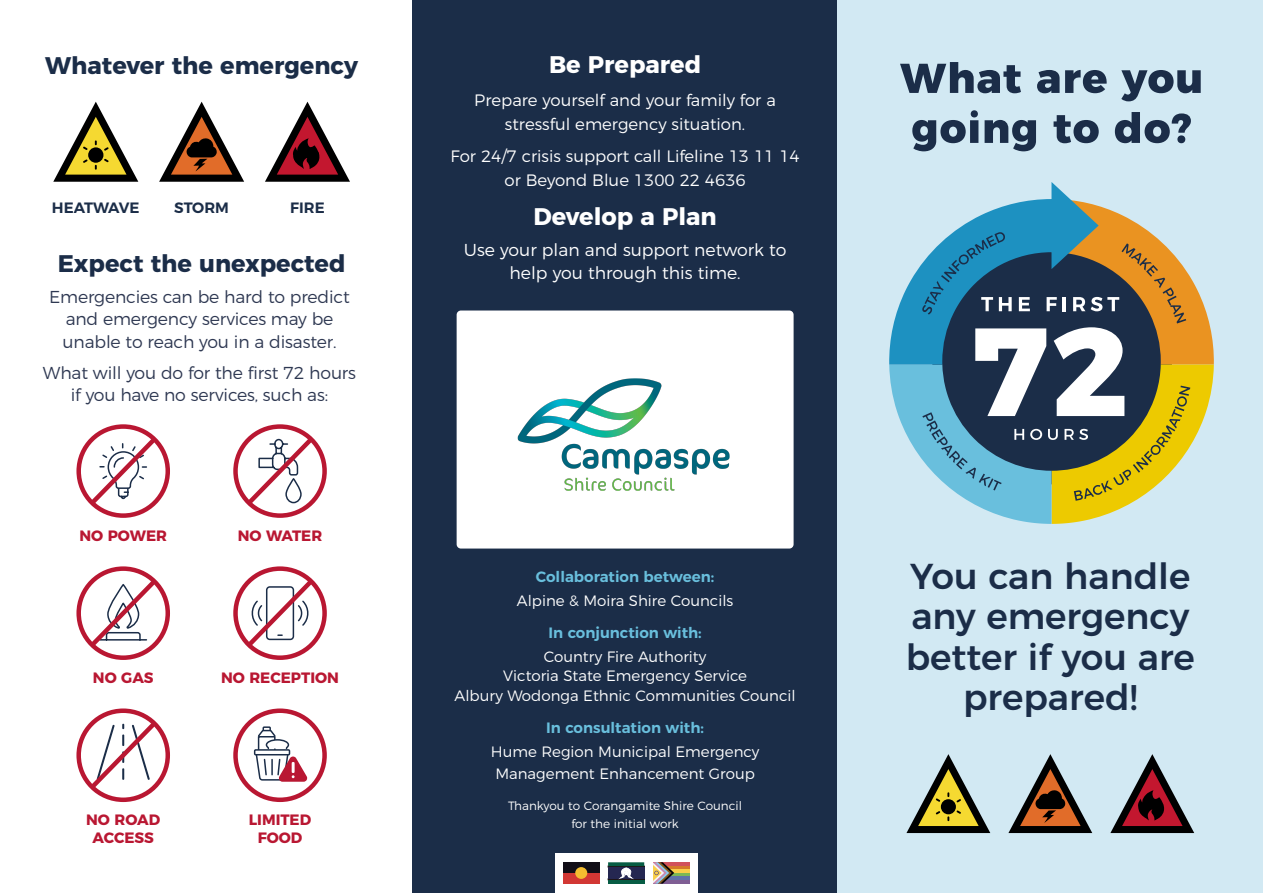
<style>
.page{position:relative;width:1263px;height:893px;background:#fff}
.page>*{position:absolute;margin:0;border:0;box-sizing:border-box;transform-origin:0 0}
.t1{font:500 36px/40.5px "Montserrat";color:#1b2d48;text-align:center}
.t2{font:700 24px "Montserrat";color:#1b2d48}
.t3{font:700 24px "Montserrat";color:#fff}
.t4{font:300 17.25px/22.5px "Montserrat";letter-spacing:-.01em;color:#2e3852;text-align:center}
.t5{font:300 17.25px/22.5px "Montserrat";color:#fff;text-align:center}
.t6{font:300 16.5px/24px "Montserrat";color:#fff;text-align:center}
.t7{font:300 15px/19.5px "Montserrat";color:#fff;text-align:center}
.t8{font:600 15px "Montserrat";color:#69bfdd}
.t9{font:700 15px/18px "Montserrat";color:#b91732;text-align:center}
.t10{font:600 15px "Montserrat";color:#1b2d48}
.t11{font:300 12px/18px "Montserrat";color:#fff;text-align:center}
</style>
<div class="page">
<div style="left:412px;top:0;width:426px;height:893px;background:#1b2d48"></div>
<div style="left:838px;top:0;width:425px;height:893px;background:#d2e9f3"></div>
<div style="left:555px;top:854px;width:142px;height:39px;background:#fff"></div>
<svg style="left:900px;top:62px;width:121px;height:31px"></svg>
<svg style="left:1037px;top:70px;width:22px;height:23px"></svg>
<svg style="left:1065px;top:70px;width:42px;height:23px"></svg>
<svg style="left:1121px;top:70px;width:80px;height:31px"></svg>
<svg style="left:912px;top:110px;width:66px;height:41px"></svg>
<svg style="left:984px;top:120px;width:52px;height:31px"></svg>
<svg style="left:1053px;top:115px;width:46px;height:28px"></svg>
<svg style="left:1115px;top:112px;width:76px;height:31px"></svg>
<svg style="left:53px;top:102px;width:85px;height:80px"></svg>
<svg style="left:159px;top:102px;width:85px;height:80px"></svg>
<svg style="left:265px;top:102px;width:85px;height:80px"></svg>
<div style="left:76px;top:424px;width:94px;height:94px;border:4px solid #b91732;border-radius:50%"></div>
<svg style="left:86px;top:433px;width:74px;height:76px"></svg>
<div style="left:233px;top:424px;width:94px;height:94px;border:4px solid #b91732;border-radius:50%"></div>
<svg style="left:243px;top:433px;width:74px;height:76px"></svg>
<div style="left:76px;top:566px;width:94px;height:94px;border:4px solid #b91732;border-radius:50%"></div>
<svg style="left:86px;top:575px;width:74px;height:76px"></svg>
<div style="left:233px;top:566px;width:94px;height:94px;border:4px solid #b91732;border-radius:50%"></div>
<svg style="left:243px;top:575px;width:74px;height:76px"></svg>
<div style="left:76px;top:708px;width:94px;height:94px;border:4px solid #b91732;border-radius:50%"></div>
<svg style="left:86px;top:717px;width:74px;height:76px"></svg>
<div style="left:233px;top:708px;width:94px;height:94px;border:4px solid #b91732;border-radius:50%"></div>
<div style="left:254px;top:749px;width:36px;height:6px;border:2px solid #1b2d48"></div>
<svg style="left:255px;top:726px;width:53px;height:56px"></svg>
<div style="left:457px;top:311px;width:337px;height:238px;background:#fff;border-radius:4px"></div>
<svg style="left:1110px;top:754px;width:84px;height:79px"></svg>
<svg style="left:1008px;top:754px;width:84px;height:79px"></svg>
<svg style="left:906px;top:754px;width:84px;height:79px"></svg>
<svg style="left:889px;top:182px;width:325px;height:342px"></svg>
<hr style="left:653px;top:862px;width:36px;height:4px;background:#d1515b">
<hr style="left:653px;top:866px;width:36px;height:3px;background:#d57a2a">
<hr style="left:653px;top:869px;width:36px;height:4px;background:#f9cf49">
<hr style="left:653px;top:873px;width:36px;height:3px;background:#7bb855">
<hr style="left:653px;top:876px;width:36px;height:4px;background:#5f72a9">
<hr style="left:653px;top:880px;width:36px;height:3px;background:#7f5e94">
<svg style="left:653px;top:862px;width:21px;height:21px"></svg>
<div style="left:608px;top:879px;width:36px;height:1px;border:1px solid #1f1617"></div>
<hr style="left:608px;top:880px;width:36px;height:3px;background:#075c44">
<svg style="left:608px;top:878px;width:36px;height:1px"></svg>
<svg style="left:608px;top:862px;width:36px;height:16px"></svg>
<div style="left:563px;top:862px;width:36px;height:11px;background:#110e17"></div>
<div style="left:563px;top:873px;width:36px;height:10px;background:#d23734"></div>
<div style="left:575px;top:867px;width:12px;height:12px;background:#f4bd30;border-radius:50%"></div>
<img style="left:517px;top:378px;width:213px;height:113px">
<h2 class="t2" style="left:45px;top:46px;width:314px">Whatever the emergency</h2>
<p class="t10" style="left:52px;top:196px;width:89px">HEATWAVE</p>
<p class="t10" style="left:174px;top:196px;width:56px">STORM</p>
<p class="t10" style="left:290px;top:196px;width:36px">FIRE</p>
<h2 class="t2" style="left:58px;top:244px;width:289px">Expect the unexpected</h2>
<p class="t4" style="left:49px;top:284px;width:302px">Emergencies can be hard to predict and emergency services may be unable to reach you in a disaster.</p>
<p class="t4" style="left:43px;top:360px;width:315px">What will you do for the first 72 hours if you have no services, such as:</p>
<p class="t9" style="left:79px;top:525px;width:89px">NO POWER</p>
<p class="t9" style="left:238px;top:525px;width:86px">NO WATER</p>
<p class="t9" style="left:93px;top:667px;width:62px">NO GAS</p>
<p class="t9" style="left:221px;top:667px;width:119px">NO RECEPTION</p>
<p class="t9" style="left:86px;top:809px;width:76px">NO ROAD<br>ACCESS</p>
<p class="t9" style="left:249px;top:809px;width:64px">LIMITED<br>FOOD</p>
<h2 class="t3" style="left:549px;top:45px;width:154px">Be Prepared</h2>
<p class="t6" style="left:474px;top:87px;width:303px">Prepare yourself and your family for a stressful emergency situation.</p>
<p class="t6" style="left:450px;top:143px;width:351px">For 24/7 crisis support call Lifeline 13 11 14 or Beyond Blue 1300 22 4636</p>
<h2 class="t3" style="left:533px;top:197px;width:185px">Develop a Plan</h2>
<p class="t5" style="left:464px;top:238px;width:324px">Use your plan and support network to help you through this time.</p>
<p class="t8" style="left:536px;top:565px;width:180px">Collaboration between:</p>
<p class="t7" style="left:517px;top:589px;width:218px">Alpine &amp; Moira Shire Councils</p>
<p class="t8" style="left:548px;top:621px;width:155px">In conjunction with:</p>
<p class="t7" style="left:455px;top:645px;width:342px">Country Fire Authority<br>Victoria State Emergency Service<br>Albury Wodonga Ethnic Communities Council</p>
<p class="t8" style="left:546px;top:715px;width:159px">In consultation with:</p>
<p class="t7" style="left:491px;top:739px;width:270px;line-height:22.5px">Hume Region Municipal Emergency<br>Management Enhancement Group</p>
<p class="t11" style="left:508px;top:796px;width:235px">Thankyou to Corangamite Shire Council for the initial work</p>
<h1 class="t1" style="left:906px;top:553px;width:291px">You can handle any emergency better if you are prepared!</h1>
</div>
